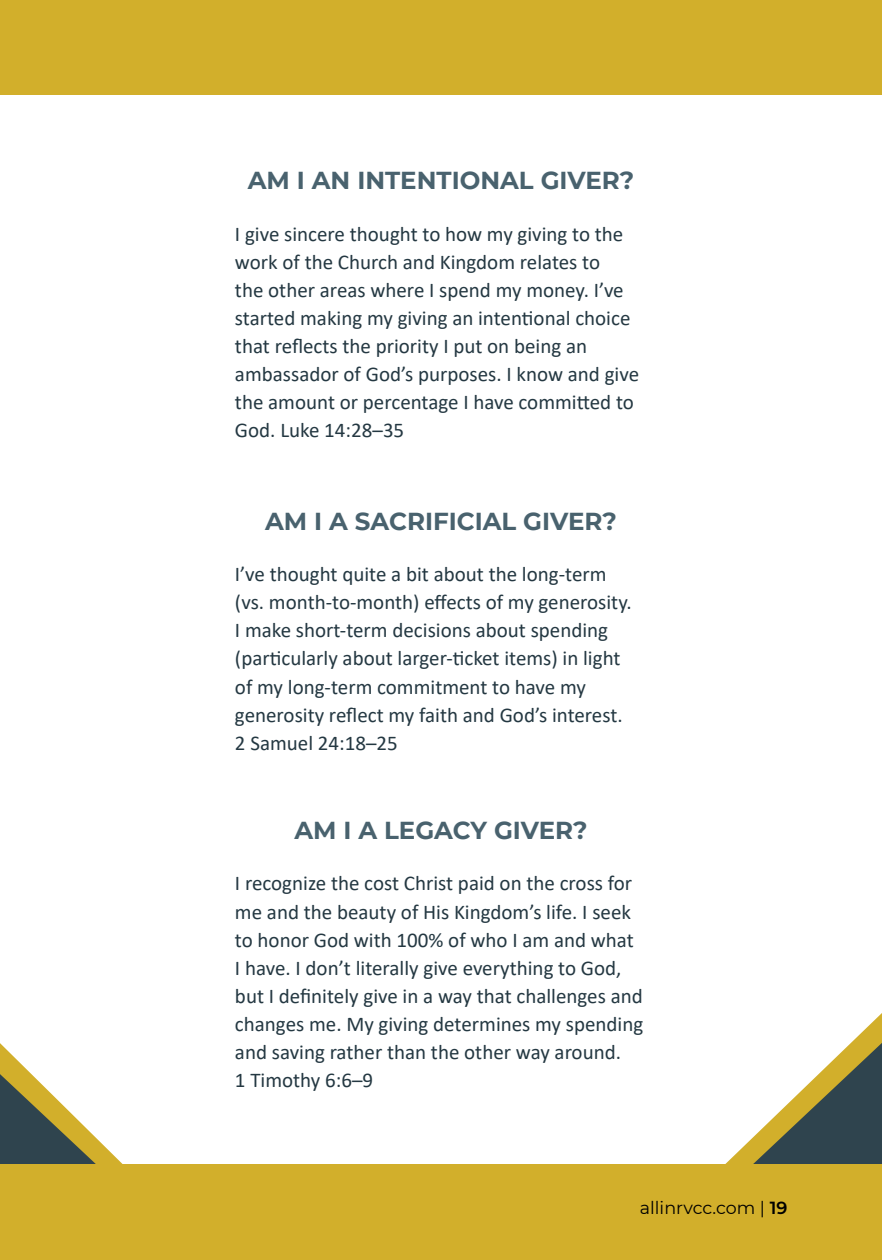
<style>
.page{position:relative;width:882px;height:1260px;background:#fff}
.page>*{position:absolute;margin:0;border:0;box-sizing:border-box;transform-origin:0 0}
.t1{font:700 24.5px "Montserrat";color:#49626e}
.t2{font:21px/28px "Calibri";color:#243842}
.t3{font:17.5px "Montserrat";color:#000}
.s1{font-weight:600}
</style>
<div class="page">
<svg style="left:0;top:1043px;width:123px;height:121px"></svg>
<svg style="left:725px;top:1013px;width:157px;height:151px"></svg>
<div style="left:0;top:0;width:882px;height:94px;background:#d2af2b"></div>
<div style="left:0;top:1164px;width:882px;height:96px;background:#d2af2b"></div>
<p class="t1" style="left:248px;top:163px;width:388px">AM I AN INTENTIONAL GIVER?</p>
<p class="t2" style="left:235px;top:219px;width:406px">I give sincere thought to how my giving to the work of the Church and Kingdom relates to<br>the other areas where I spend my money. I’ve started making my giving an intentional choice that reflects the priority I put on being an ambassador of God’s purposes. I know and give the amount or percentage I have committed to God. Luke 14:28–35</p>
<p class="t1" style="left:265px;top:503px;width:353px">AM I A SACRIFICIAL GIVER?</p>
<p class="t2" style="left:235px;top:560px;width:398px">I’ve thought quite a bit about the long-term (vs. month-to-month) effects of my generosity.<br>I make short-term decisions about spending (particularly about larger-ticket items) in light of my long-term commitment to have my generosity reflect my faith and God’s interest.<br>2 Samuel 24:18–25</p>
<p class="t1" style="left:294px;top:812px;width:295px">AM I A LEGACY GIVER?</p>
<p class="t2" style="left:235px;top:869px;width:410px">I recognize the cost Christ paid on the cross for me and the beauty of His Kingdom’s life. I seek to honor God with 100% of who I am and what I have. I don’t literally give everything to God, but I definitely give in a way that challenges and changes me. My giving determines my spending and saving rather than the other way around.<br>1 Timothy 6:6–9</p>
<p class="t3" style="left:640px;top:1196px;width:149px">allinrvcc.com | <span class="s1">19</span></p>
</div>
